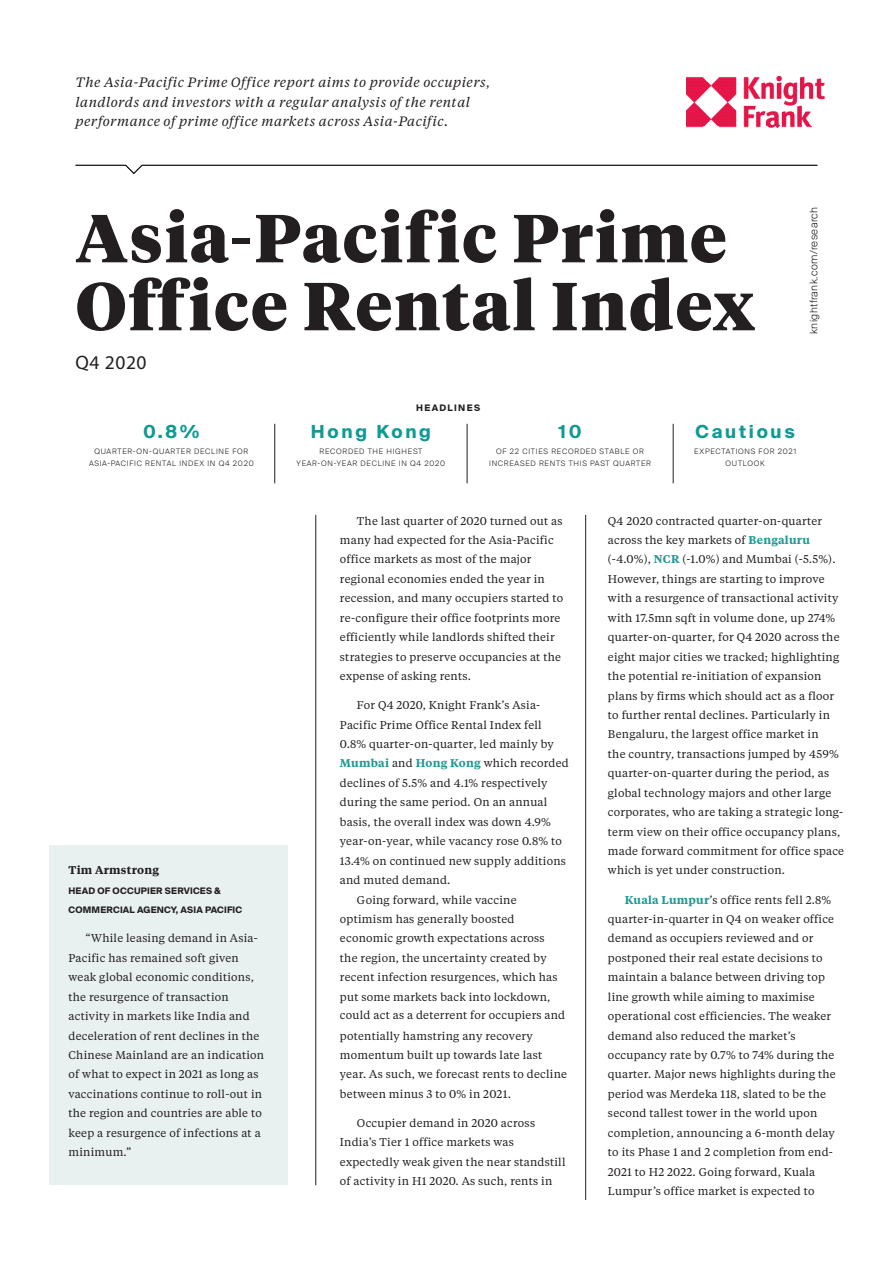
<style>
.page{position:relative;width:893px;height:1263px;background:#fff}
.page>*{position:absolute;margin:0;border:0;box-sizing:border-box;transform-origin:0 0}
.t1{font:900 67.5px/67.9px "Tiempos Headline";letter-spacing:.03em;color:#231f20}
.t2{font:19.5px "Myriad Pro";letter-spacing:.03em;color:#231f20}
.t3{font:700 18px "Suisse Intl";letter-spacing:.15em;color:#0f9b94}
.t4{font:italic 13.5px/19.5px "Tiempos Text";letter-spacing:.035em;color:#231f20}
.t5{font:11.25px/19.5px "Tiempos Text";letter-spacing:.02em;color:#231f20}
.t6{font:600 11.25px "Tiempos Text";letter-spacing:.02em;color:#231f20}
.t7{font:300 10.5px "Suisse Intl";letter-spacing:.04em;color:#231f20}
.t8{font:700 9px/19.5px "Suisse Intl";letter-spacing:.02em;color:#231f20}
.t9{font:700 9px "Suisse Intl";letter-spacing:.15em;color:#231f20}
.t10{font:300 7.5px/12px "Suisse Intl";letter-spacing:.1em;color:#231f20;text-align:center}
.s1{font-weight:600;color:#1f9b94}
</style>
<div class="page">
<img style="left:687px;top:77px;width:137px;height:51px">
<svg style="left:75px;top:165px;width:743px;height:9px"></svg>
<hr style="left:274px;top:424px;width:1px;height:59px;background:#231f20">
<hr style="left:467px;top:424px;width:1px;height:59px;background:#231f20">
<hr style="left:673px;top:424px;width:1px;height:59px;background:#231f20">
<hr style="left:315px;top:515px;width:1px;height:670px;background:#231f20">
<hr style="left:585px;top:515px;width:1px;height:685px;background:#231f20">
<div style="left:49px;top:845px;width:239px;height:339px;background:#e9f1f0"></div>
<p class="t4" style="left:76px;top:72px;width:416px">The Asia-Pacific Prime Office report aims to provide occupiers, landlords and investors with a regular analysis of the rental performance of prime office markets across Asia-Pacific.</p>
<h1 class="t1" style="left:76px;top:201px;width:681px">Asia-Pacific Prime<br>Office Rental Index</h1>
<h2 class="t2" style="left:76px;top:351px;width:73px">Q4 2020</h2>
<h3 class="t3" style="left:143px;top:421px;width:58px">0.8%</h3>
<p class="t10" style="left:89px;top:445px;width:166px">QUARTER-ON-QUARTER DECLINE FOR<br>ASIA-PACIFIC RENTAL INDEX IN Q4 2020</p>
<p class="t9" style="left:416px;top:403px;width:66px">HEADLINES</p>
<h3 class="t3" style="left:311px;top:421px;width:121px">Hong Kong</h3>
<p class="t10" style="left:297px;top:445px;width:150px">RECORDED THE HIGHEST<br>YEAR-ON-YEAR DECLINE IN Q4 2020</p>
<h3 class="t3" style="left:559px;top:421px;width:25px">10</h3>
<p class="t10" style="left:489px;top:445px;width:163px">OF 22 CITIES RECORDED STABLE OR<br>INCREASED RENTS THIS PAST QUARTER</p>
<h3 class="t3" style="left:696px;top:421px;width:101px">Cautious</h3>
<p class="t10" style="left:694px;top:445px;width:103px">EXPECTATIONS FOR 2021<br>OUTLOOK</p>
<p class="t7" style="left:808px;top:334px;width:129px;rotate:-90deg">knightfrank.com/research</p>
<p class="t6" style="left:69px;top:862px;width:92px">Tim Armstrong</p>
<p class="t8" style="left:69px;top:881px;width:175px">HEAD OF OCCUPIER SERVICES &amp;<br>COMMERCIAL AGENCY, ASIA PACIFIC</p>
<p class="t5" style="left:69px;top:928px;width:197px;text-indent:17px">“While leasing demand in Asia-<br>Pacific has remained soft given weak global economic conditions, the resurgence of transaction activity in markets like India and deceleration of rent declines in the<br>Chinese Mainland are an indication of what to expect in 2021 as long as vaccinations continue to roll-out in the region and countries are able to keep a resurgence of infections at a minimum.”</p>
<p class="t5" style="left:340px;top:510px;width:225px;text-indent:17px">The last quarter of 2020 turned out as many had expected for the Asia-Pacific office markets as most of the major regional economies ended the year in recession, and many occupiers started to re-configure their office footprints more efficiently while landlords shifted their strategies to preserve occupancies at the expense of asking rents.</p>
<p class="t5" style="left:357px;top:695px;width:185px">For Q4 2020, Knight Frank’s Asia-</p>
<p class="t5" style="left:340px;top:714px;width:203px">Pacific Prime Office Rental Index fell</p>
<p class="t5" style="left:340px;top:734px;width:216px">0.8% quarter-on-quarter, led mainly by</p>
<p class="t5" style="left:340px;top:753px;width:230px"><span class="s1">Mumbai</span> and <span class="s1">Hong Kong</span> which recorded</p>
<p class="t5" style="left:340px;top:773px;width:209px">declines of 5.5% and 4.1% respectively</p>
<p class="t5" style="left:340px;top:792px;width:209px">during the same period. On an annual</p>
<p class="t5" style="left:340px;top:811px;width:213px">basis, the overall index was down 4.9%</p>
<p class="t5" style="left:340px;top:831px;width:224px">year-on-year, while vacancy rose 0.8% to</p>
<p class="t5" style="left:340px;top:850px;width:228px">13.4% on continued new supply additions</p>
<p class="t5" style="left:340px;top:870px;width:112px">and muted demand.</p>
<p class="t5" style="left:357px;top:889px;width:161px">Going forward, while vaccine</p>
<p class="t5" style="left:340px;top:909px;width:176px">optimism has generally boosted</p>
<p class="t5" style="left:340px;top:928px;width:206px">economic growth expectations across</p>
<p class="t5" style="left:340px;top:947px;width:208px">the region, the uncertainty created by</p>
<p class="t5" style="left:340px;top:967px;width:219px">recent infection resurgences, which has</p>
<p class="t5" style="left:340px;top:986px;width:212px">put some markets back into lockdown,</p>
<p class="t5" style="left:340px;top:1005px;width:227px">could act as a deterrent for occupiers and</p>
<p class="t5" style="left:340px;top:1025px;width:229px">potentially hamstring any recovery momentum built up towards late last year. As such, we forecast rents to decline between minus 3 to 0% in 2021.</p>
<p class="t5" style="left:340px;top:1113px;width:227px;text-indent:17px">Occupier demand in 2020 across India’s Tier 1 office markets was expectedly weak given the near standstill of activity in H1 2020. As such, rents in</p>
<p class="t5" style="left:608px;top:510px;width:238px">Q4 2020 contracted quarter-on-quarter across the key markets of <span class="s1">Bengaluru </span>(-4.0%), <span class="s1">NCR</span> (-1.0%) and Mumbai (-5.5%).<br>However, things are starting to improve with a resurgence of transactional activity with 17.5mn sqft in volume done, up 274% quarter-on-quarter, for Q4 2020 across the eight major cities we tracked; highlighting the potential re-initiation of expansion plans by firms which should act as a floor to further rental declines. Particularly in Bengaluru, the largest office market in<br>the country, transactions jumped by 459% quarter-on-quarter during the period, as global technology majors and other large corporates, who are taking a strategic long&shy;term view on their office occupancy plans, made forward commitment for office space which is yet under construction.</p>
<p class="t5" style="left:608px;top:889px;width:229px;text-indent:17px"><span class="s1">Kuala Lumpur</span>’s office rents fell 2.8% quarter-in-quarter in Q4 on weaker office demand as occupiers reviewed and or postponed their real estate decisions to maintain a balance between driving top line growth while aiming to maximise operational cost efficiencies. The weaker demand also reduced the market’s occupancy rate by 0.7% to 74% during the quarter. Major news highlights during the period was Merdeka 118, slated to be the second tallest tower in the world upon completion, announcing a 6-month delay to its Phase 1 and 2 completion from end-2021 to H2 2022. Going forward, Kuala Lumpur’s office market is expected to</p>
</div>
